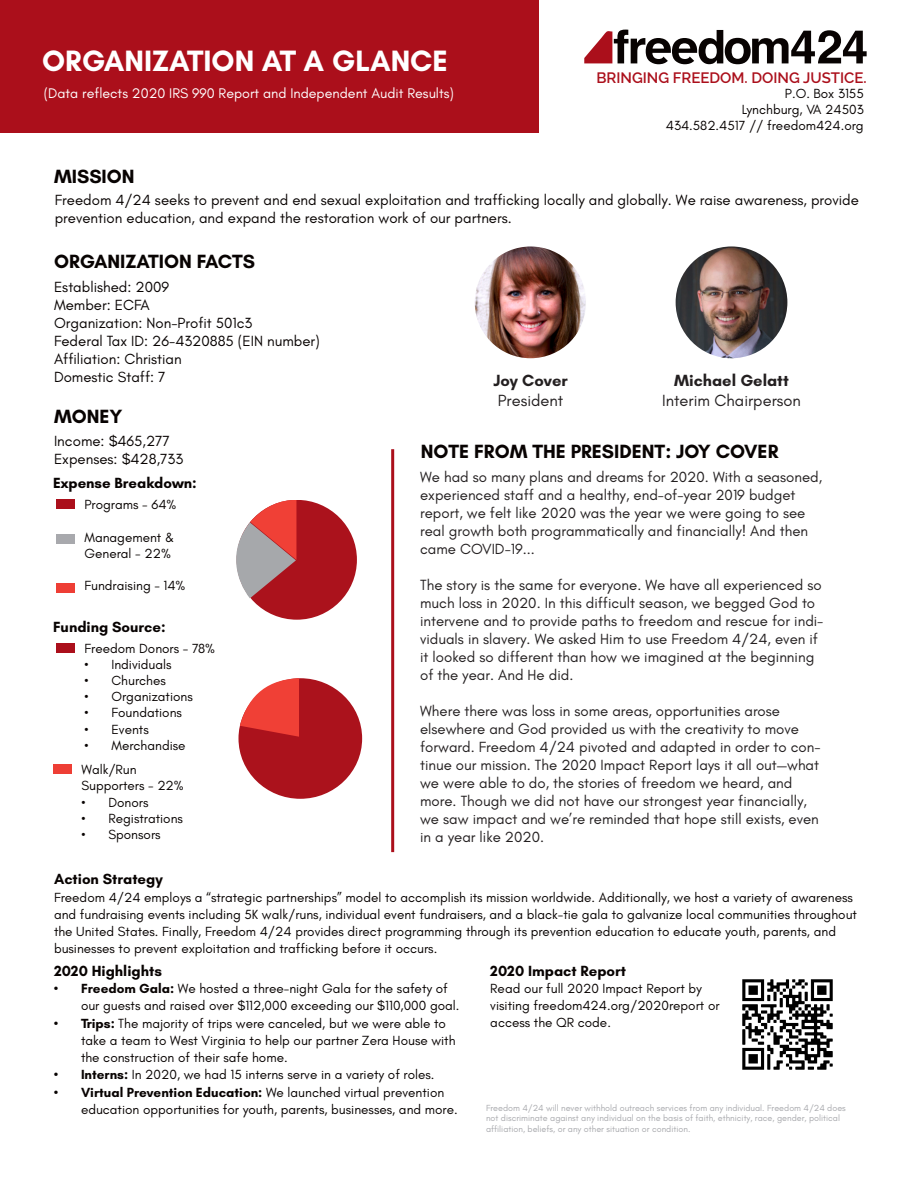
<style>
.page{position:relative;width:918px;height:1188px;background:#fff}
.page>*{position:absolute;margin:0;border:0;box-sizing:border-box;transform-origin:0 0}
.t1{font:700 30px "Glacial Indifference";color:#fff}
.t2{font:700 19.5px "Glacial Indifference";color:#080302}
.t3{font:16.5px "Glacial Indifference";color:#231f20}
.t4{font:700 16.5px "Glacial Indifference";color:#231f20}
.t5{font:15px/18px "Glacial Indifference";color:#231f20}
.t6{font:15px/18px "Glacial Indifference";color:#080302}
.t7{font:700 15px "Glacial Indifference";color:#080302}
.t8{font:600 15px "Raleway";color:#ab0f1b}
.t9{font:14.25px "Glacial Indifference";color:#fff}
.t10{font:13.5px/17.2px "Glacial Indifference";color:#080302}
.t11{font:9px/10.8px "Glacial Indifference";color:#a8a9ad}
.s1{font-weight:700}
</style>
<div class="page">
<div style="left:0;top:0;width:538px;height:132px;background:#ab0f1b"></div>
<svg style="left:584px;top:30px;width:283px;height:34px"></svg>
<div style="left:56px;top:643px;width:19px;height:9px;background:#ab0f1b"></div>
<div style="left:56px;top:499px;width:19px;height:9px;background:#ab0f1b"></div>
<div style="left:56px;top:535px;width:19px;height:9px;background:#a8a9ad"></div>
<div style="left:53px;top:764px;width:19px;height:9px;background:#ee3e35"></div>
<div style="left:56px;top:583px;width:19px;height:9px;background:#ee3e35"></div>
<img style="left:475px;top:246px;width:111px;height:112px;border-radius:56px">
<img style="left:676px;top:246px;width:111px;height:112px;border-radius:56px">
<hr style="left:391px;top:449px;width:3px;height:403px;background:#ab0f1b">
<img style="left:742px;top:979px;width:91px;height:91px">
<div style="left:237px;top:500px;width:120px;height:120px;background:#ab121c;border-radius:50%"></div>
<svg style="left:236px;top:500px;width:60px;height:98px"></svg>
<div style="left:238px;top:678px;width:124px;height:121px;background:#ab121c;border-radius:50%"></div>
<svg style="left:240px;top:678px;width:59px;height:59px"></svg>
<p class="t1" style="left:42px;top:42px;width:407px">ORGANIZATION AT A GLANCE</p>
<p class="t9" style="left:44px;top:86px;width:412px">(Data reflects 2020 IRS 990 Report and Independent Audit Results)</p>
<p class="t2" style="left:54px;top:164px;width:82px">MISSION</p>
<p class="t8" style="left:596px;top:69px;width:272px">BRINGING FREEDOM. DOING JUSTICE.</p>
<p class="t10" style="left:785px;top:85px;width:80px">P.O. Box 3155</p>
<p class="t10" style="left:742px;top:101px;width:124px">Lynchburg, VA 24503</p>
<p class="t10" style="left:666px;top:117px;width:199px">434.582.4517 // freedom424.org</p>
<p class="t6" style="left:55px;top:191px;width:806px">Freedom 4/24 seeks to prevent and end sexual exploitation and trafficking locally and globally. We raise awareness, provide prevention education, and expand the restoration work of our partners.</p>
<p class="t2" style="left:54px;top:250px;width:203px">ORGANIZATION FACTS</p>
<p class="t6" style="left:54px;top:278px;width:117px">Established: 2009</p>
<p class="t6" style="left:54px;top:296px;width:97px">Member: ECFA</p>
<p class="t6" style="left:54px;top:314px;width:200px">Organization: Non-Profit 501c3</p>
<p class="t6" style="left:54px;top:332px;width:267px">Federal Tax ID: 26-4320885 (EIN number)</p>
<p class="t6" style="left:54px;top:350px;width:129px">Affiliation: Christian</p>
<p class="t6" style="left:54px;top:368px;width:113px">Domestic Staff: 7</p>
<p class="t2" style="left:54px;top:404px;width:70px">MONEY</p>
<p class="t6" style="left:54px;top:432px;width:118px">Income: $465,277</p>
<p class="t6" style="left:54px;top:450px;width:131px">Expenses: $428,733</p>
<p class="t7" style="left:53px;top:474px;width:145px">Expense Breakdown:</p>
<p class="t10" style="left:84px;top:496px;width:93px">Programs - 64%</p>
<p class="t10" style="left:84px;top:529px;width:91px;line-height:16.2px">Management &amp;<br>General - 22%</p>
<p class="t10" style="left:84px;top:577px;width:103px">Fundraising - 14%</p>
<p class="t7" style="left:53px;top:617px;width:114px">Funding Source:</p>
<p class="t10" style="left:84px;top:640px;width:132px">Freedom Donors - 78%</p>
<p class="t10" style="left:84px;top:656px;width:89px">• Individuals</p>
<p class="t10" style="left:84px;top:672px;width:83px">• Churches</p>
<p class="t10" style="left:84px;top:688px;width:110px">• Organizations</p>
<p class="t10" style="left:84px;top:704px;width:99px">• Foundations</p>
<p class="t10" style="left:84px;top:721px;width:66px">• Events</p>
<p class="t10" style="left:84px;top:737px;width:103px">• Merchandise</p>
<p class="t10" style="left:81px;top:761px;width:57px">Walk/Run</p>
<p class="t10" style="left:81px;top:778px;width:104px">Supporters - 22%</p>
<p class="t10" style="left:81px;top:794px;width:69px">• Donors</p>
<p class="t10" style="left:81px;top:810px;width:103px">• Registrations</p>
<p class="t10" style="left:81px;top:826px;width:81px">• Sponsors</p>
<p class="t4" style="left:674px;top:370px;width:116px">Michael Gelatt</p>
<p class="t3" style="left:662px;top:391px;width:140px">Interim Chairperson</p>
<p class="t2" style="left:421px;top:439px;width:359px">NOTE FROM THE PRESIDENT: JOY COVER</p>
<p class="t4" style="left:493px;top:370px;width:76px">Joy Cover</p>
<p class="t3" style="left:498px;top:391px;width:67px">President</p>
<p class="t5" style="left:420px;top:468px;width:404px">We had so many plans and dreams for 2020. With a seasoned, experienced staff and a healthy, end-of-year 2019 budget report, we felt like 2020 was the year we were going to see real growth both programmatically and financially! And then came COVID-19...</p>
<p class="t5" style="left:420px;top:576px;width:405px">The story is the same for everyone. We have all experienced so much loss in 2020. In this difficult season, we begged God to intervene and to provide paths to freedom and rescue for indi&shy;viduals in slavery. We asked Him to use Freedom 4/24, even if it looked so different than how we imagined at the beginning of the year. And He did.</p>
<p class="t5" style="left:420px;top:702px;width:402px">Where there was loss in some areas, opportunities arose elsewhere and God provided us with the creativity to move forward. Freedom 4/24 pivoted and adapted in order to con&shy;tinue our mission. The 2020 Impact Report lays it all out—what we were able to do, the stories of freedom we heard, and more. Though we did not have our strongest year financially, we saw impact and we’re reminded that hope still exists, even in a year like 2020.</p>
<p class="t7" style="left:54px;top:870px;width:110px">Action Strategy</p>
<p class="t10" style="left:54px;top:889px;width:805px">Freedom 4/24 employs a “strategic partnerships” model to accomplish its mission worldwide. Additionally, we host a variety of awareness and fundraising events including 5K walk/runs, individual event fundraisers, and a black-tie gala to galvanize local communities throughout the United States. Finally, Freedom 4/24 provides direct programming through its prevention education to educate youth, parents, and businesses to prevent exploitation and trafficking before it occurs.</p>
<p class="t7" style="left:54px;top:962px;width:109px">2020 Highlights</p>
<p class="t10" style="left:81px;top:980px;width:380px;text-indent:-27px"><span class="s1">• Freedom Gala:</span> We hosted a three-night Gala for the safety of our guests and raised over $112,000 exceeding our $110,000 goal.</p>
<p class="t10" style="left:81px;top:1015px;width:376px;text-indent:-27px"><span class="s1">• Trips:</span> The majority of trips were canceled, but we were able to take a team to West Virginia to help our partner Zera House with the construction of their safe home.</p>
<p class="t10" style="left:54px;top:1066px;width:382px"><span class="s1">• Interns:</span> In 2020, we had 15 interns serve in a variety of roles.</p>
<p class="t10" style="left:81px;top:1084px;width:378px;text-indent:-27px"><span class="s1">• Virtual Prevention Education:</span> We launched virtual prevention education opportunities for youth, parents, businesses, and more.</p>
<p class="t7" style="left:490px;top:961px;width:137px">2020 Impact Report</p>
<p class="t10" style="left:490px;top:980px;width:231px">Read our full 2020 Impact Report by visiting freedom424.org/2020report or access the QR code.</p>
<p class="t11" style="left:486px;top:1102px;width:361px">Freedom 4/24 will never withhold outreach services from any individual. Freedom 4/24 does not discriminate against any individual on the basis of faith, ethnicity, race, gender, political affiliation, beliefs, or any other situation or condition.</p>
</div>
